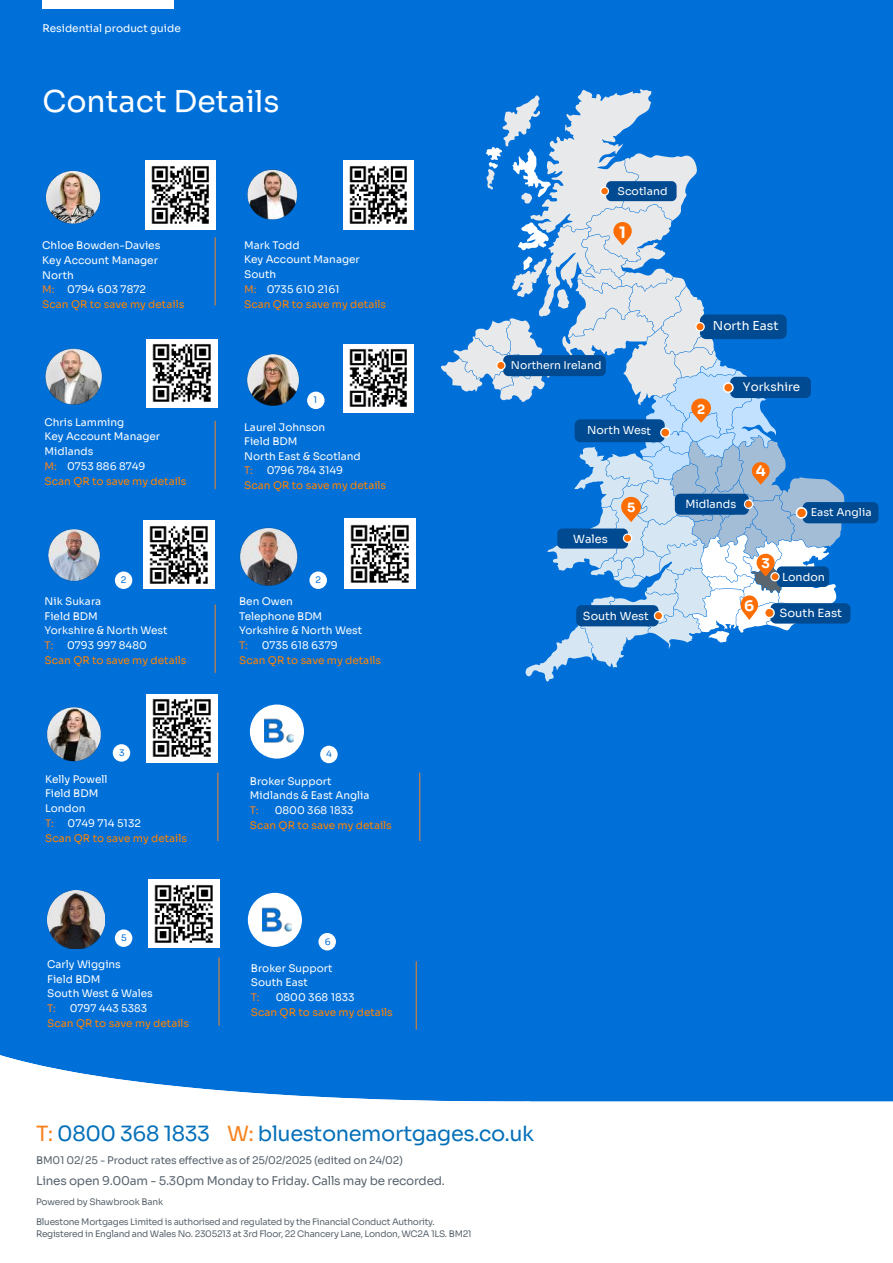
<style>
.page{position:relative;width:893px;height:1263px;background:#fff}
.page>*{position:absolute;margin:0;border:0;box-sizing:border-box;transform-origin:0 0}
.t1{font:30px "Sora";color:#fff}
.t2{font:21px "Sora";letter-spacing:-.02em;color:#0570b9}
.t3{font:700 15.75px "Sora";color:#fff}
.t4{font:700 14.7px "Sora";color:#fff}
.t5{font:700 13.5px "Sora";color:#fff}
.t6{font:700 12.9px "Sora";color:#fff}
.t7{font:700 12.75px "Sora";color:#fff}
.t8{font:12.3px "Sora";color:#fff}
.t9{font:12px "Sora";letter-spacing:-.02em;color:#5a656e}
.t10{font:11.85px "Sora";color:#fff}
.t11{font:11.4px "Sora";color:#fff}
.t12{font:11.25px "Sora";color:#fff}
.t13{font:11.1px "Sora";color:#fff}
.t14{font:10.8px "Sora";color:#fff}
.t15{font:10.65px "Sora";color:#fff}
.t16{font:10.5px/14.5px "Sora";color:#fff}
.t17{font:10.5px "Sora";color:#ff8300}
.t18{font:10.5px "Sora";letter-spacing:-.02em;color:#56626c}
.t19{font:10.5px "Sora";color:#f5821f}
.t20{font:9px/12px "Sora";letter-spacing:-.03em;color:#5a656e}
.t21{font:9px "Sora";color:#006ed2}
.s1{color:#f5821f}
.s2{color:#ff8300}
.s3{font-size:10.95px}
</style>
<div class="page">
<div style="left:0;top:0;width:893px;height:1144px;background:#0070d9"></div>
<div style="left:43px;top:0;width:131px;height:9px;background:#fff"></div>
<img style="left:246px;top:353px;width:54px;height:53px">
<img style="left:344px;top:344px;width:70px;height:68px">
<div style="left:307px;top:392px;width:18px;height:17px;background:#fff;border-radius:50%"></div>
<img style="left:45px;top:170px;width:56px;height:54px">
<img style="left:145px;top:161px;width:71px;height:68px">
<hr style="left:215px;top:237px;width:1px;height:68px;background:#f5821f">
<img style="left:45px;top:348px;width:57px;height:57px">
<img style="left:147px;top:339px;width:70px;height:68px">
<div style="left:0;top:1101px;width:893px;height:43px;background:#fff"></div>
<img style="left:0;top:1055px;width:530px;height:52px">
<img style="left:344px;top:161px;width:70px;height:68px">
<img style="left:247px;top:169px;width:51px;height:51px">
<div style="left:318px;top:933px;width:18px;height:17px;background:#fff;border-radius:50%"></div>
<hr style="left:419px;top:773px;width:1px;height:68px;background:#f5821f">
<hr style="left:215px;top:421px;width:1px;height:68px;background:#f5821f">
<hr style="left:215px;top:604px;width:1px;height:69px;background:#f5821f">
<div style="left:803px;top:502px;width:75px;height:21px;background:#004a91;border-radius:5px"></div>
<div style="left:770px;top:603px;width:80px;height:21px;background:#004a91;border-radius:5px"></div>
<svg style="left:441px;top:89px;width:405px;height:592px"></svg>
<div style="left:309px;top:571px;width:18px;height:18px;background:#fff;border-radius:50%"></div>
<img style="left:240px;top:528px;width:57px;height:57px">
<div style="left:115px;top:571px;width:17px;height:18px;background:#fff;border-radius:50%"></div>
<img style="left:48px;top:529px;width:53px;height:53px">
<img style="left:144px;top:520px;width:70px;height:69px">
<div style="left:113px;top:744px;width:17px;height:18px;background:#fff;border-radius:50%"></div>
<img style="left:46px;top:707px;width:56px;height:55px">
<img style="left:147px;top:694px;width:70px;height:68px">
<hr style="left:217px;top:773px;width:1px;height:68px;background:#f5821f">
<img style="left:345px;top:519px;width:70px;height:70px">
<div style="left:115px;top:929px;width:17px;height:18px;background:#fff;border-radius:50%"></div>
<hr style="left:219px;top:957px;width:1px;height:69px;background:#f5821f">
<img style="left:47px;top:891px;width:58px;height:57px">
<img style="left:149px;top:879px;width:70px;height:69px">
<hr style="left:416px;top:961px;width:1px;height:69px;background:#f5821f">
<div style="left:320px;top:746px;width:18px;height:17px;background:#fff;border-radius:50%"></div>
<div style="left:251px;top:705px;width:52px;height:53px;background:#fff;border-radius:50%"></div>
<div style="left:250px;top:704px;width:54px;height:55px;border:2px solid #fff;border-radius:50%"></div>
<img style="left:265px;top:719px;width:29px;height:24px">
<div style="left:249px;top:893px;width:52px;height:53px;background:#fff;border-radius:50%"></div>
<div style="left:248px;top:893px;width:54px;height:54px;border:2px solid #fff;border-radius:50%"></div>
<img style="left:263px;top:907px;width:29px;height:24px">
<p class="t16" style="left:43px;top:22px;width:140px">Residential product guide</p>
<h1 class="t1" style="left:43px;top:89px;width:239px">Contact Details</h1>
<p class="t16" style="left:42px;top:238px;width:144px">Chloe Bowden-Davies<br>Key Account Manager<br>North<br><span class="s1">M:</span> 0794 603 7872<br><span class="s2">Scan QR to save my details</span></p>
<p class="t16" style="left:45px;top:415px;width:144px">Chris Lamming<br>Key Account Manager<br>Midlands<br><span class="s1">M:</span> 0753 886 8749<br><span class="s2">Scan QR to save my details</span></p>
<p class="t21" style="left:121px;top:576px;width:7px">2</p>
<p class="t16" style="left:45px;top:595px;width:125px">Nik Sukara<br>Field BDM<br>Yorkshire &amp; North West</p>
<p class="t19" style="left:45px;top:641px;width:10px">T:</p>
<p class="t16" style="left:67px;top:639px;width:81px">0793 997 8480</p>
<p class="t17" style="left:45px;top:656px;width:144px">Scan QR to save my details</p>
<p class="t21" style="left:119px;top:749px;width:7px">3</p>
<p class="t16" style="left:45px;top:773px;width:64px">Kelly Powell<br>Field BDM<br>London</p>
<p class="t19" style="left:45px;top:818px;width:10px">T:</p>
<p class="t16" style="left:68px;top:816px;width:75px">0749 714 5132</p>
<p class="t17" style="left:45px;top:833px;width:144px">Scan QR to save my details</p>
<p class="t21" style="left:121px;top:934px;width:7px">5</p>
<p class="t16" style="left:47px;top:958px;width:107px">Carly Wiggins<br>Field BDM<br>South West &amp; Wales</p>
<p class="t19" style="left:47px;top:1003px;width:10px">T:</p>
<p class="t16" style="left:70px;top:1001px;width:79px">0797 443 5383</p>
<p class="t17" style="left:47px;top:1018px;width:144px">Scan QR to save my details</p>
<p class="t16" style="left:244px;top:239px;width:144px">Mark Todd<br>Key Account Manager<br>South<br><span class="s1">M:</span> 0735 610 2161<br><span class="s2">Scan QR to save my details</span></p>
<p class="t21" style="left:313px;top:396px;width:5px">1</p>
<p class="t16" style="left:244px;top:420px;width:118px">Laurel Johnson<br>Field BDM<br>North East &amp; Scotland</p>
<p class="t19" style="left:244px;top:466px;width:10px">T:</p>
<p class="t16" style="left:267px;top:464px;width:78px">0796 784 3149</p>
<p class="t17" style="left:244px;top:481px;width:144px">Scan QR to save my details</p>
<p class="t21" style="left:315px;top:576px;width:7px">2</p>
<p class="t16" style="left:239px;top:595px;width:125px">Ben Owen<br>Telephone BDM<br>Yorkshire &amp; North West</p>
<p class="t19" style="left:239px;top:641px;width:10px">T:</p>
<p class="t16" style="left:262px;top:639px;width:77px">0735 618 6379</p>
<p class="t17" style="left:239px;top:656px;width:144px">Scan QR to save my details</p>
<p class="t21" style="left:326px;top:750px;width:7px">4</p>
<p class="t16" style="left:250px;top:774px;width:121px">Broker Support<br>Midlands &amp; East Anglia</p>
<p class="t19" style="left:250px;top:805px;width:10px">T:</p>
<p class="t16" style="left:275px;top:803px;width:80px">0800 368 1833</p>
<p class="t17" style="left:250px;top:820px;width:144px">Scan QR to save my details</p>
<p class="t21" style="left:325px;top:937px;width:7px">6</p>
<p class="t16" style="left:251px;top:961px;width:83px">Broker Support<br>South East</p>
<p class="t19" style="left:251px;top:992px;width:10px">T:</p>
<p class="t16" style="left:276px;top:990px;width:80px">0800 368 1833</p>
<p class="t17" style="left:251px;top:1007px;width:144px">Scan QR to save my details</p>
<p class="t14" style="left:617px;top:187px;width:52px">Scotland</p>
<h3 class="t3" style="left:619px;top:225px;width:8px">1</h3>
<p class="t14" style="left:511px;top:361px;width:92px">Northern Ireland</p>
<p class="t13" style="left:587px;top:426px;width:66px">North Wes<span class="s3">t</span></p>
<p class="t11" style="left:573px;top:534px;width:36px">Wales</p>
<p class="t6" style="left:627px;top:502px;width:10px">5</p>
<p class="t13" style="left:583px;top:611px;width:67px">South West</p>
<p class="t8" style="left:713px;top:321px;width:67px">North East</p>
<p class="t7" style="left:697px;top:404px;width:10px">2</p>
<p class="t10" style="left:743px;top:382px;width:59px">Yorkshire</p>
<p class="t12" style="left:685px;top:500px;width:53px">Midlands</p>
<h3 class="t4" style="left:756px;top:465px;width:11px">4</h3>
<p class="t5" style="left:761px;top:558px;width:10px">3</p>
<p class="t15" style="left:811px;top:507px;width:62px">East Anglia</p>
<h3 class="t4" style="left:744px;top:600px;width:12px">6</h3>
<p class="t13" style="left:782px;top:572px;width:44px">London</p>
<p class="t12" style="left:779px;top:609px;width:64px">South East</p>
<h2 class="t2" style="left:36px;top:1124px;width:499px"><span class="s1">T:</span> 0800 368 1833 <span class="s1">W:</span> bluestonemortgages.co.uk</h2>
<p class="t18" style="left:36px;top:1152px;width:368px">BM01 02/ 25 - Product rates effective as of 25/02/2025 (edited on 24/02)</p>
<p class="t9" style="left:36px;top:1175px;width:410px">Lines open 9.00am - 5.30pm Monday to Friday. Calls may be recorded.</p>
<p class="t20" style="left:36px;top:1197px;width:129px">Powered by Shawbrook Bank</p>
<p class="t20" style="left:36px;top:1216px;width:437px">Bluestone Mortgages Limited is authorised and regulated by the Financial Conduct Authority.<br>Registered in England and Wales No. 2305213 at 3rd Floor, 22 Chancery Lane, London, WC2A 1LS. BM21</p>
</div>
